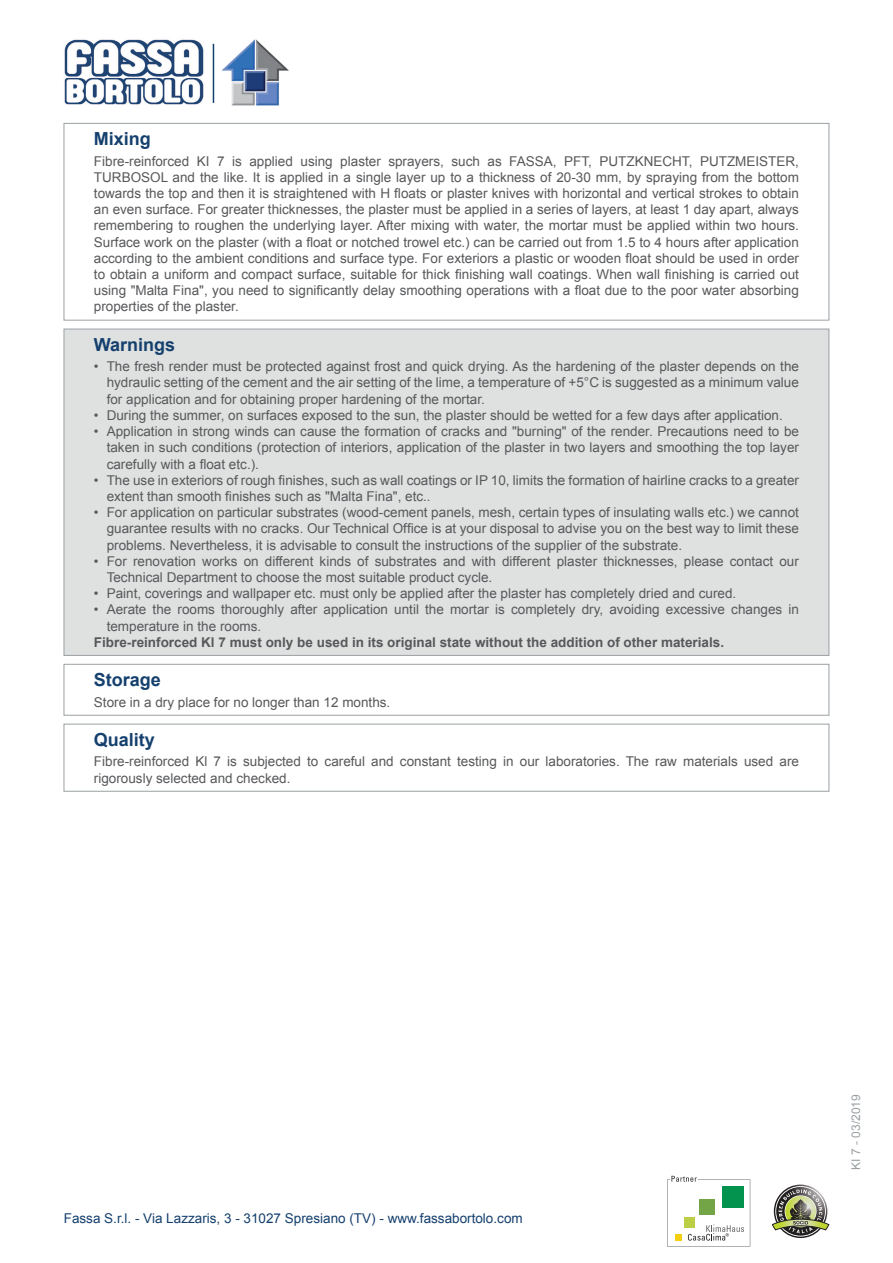
<style>
.page{position:relative;width:893px;height:1263px;background:#fff}
.page>*{position:absolute;margin:0;border:0;box-sizing:border-box;transform-origin:0 0}
.Titolo{font:700 18px "Arial";color:#15406e}
.Lavorazione{font:13.5px/16.2px "Arial";color:#57585a;text-align:justify}
.Qualita{font:13.5px/16.2px "Arial";color:#57585a}
.Note{font:700 13.5px "Arial";color:#57585a}
.t1{font:13.5px "Arial";color:#15406e}
.Conservazione{font:13.5px "Arial";color:#57585a}
.t2{font:12px "Arial";color:#9ba1a4}
</style>
<div class="page">
<svg style="left:667px;top:1176px;width:83px;height:71px"></svg>
<svg style="left:772px;top:1186px;width:57px;height:50px"></svg>
<img style="left:64px;top:39px;width:140px;height:66px">
<hr style="left:213px;top:44px;width:1px;height:59px;background:#15406e">
<img style="left:221px;top:39px;width:68px;height:67px">
<div style="left:64px;top:123px;width:765px;height:197px;border:1px solid #9ba1a4"></div>
<div style="left:64px;top:329px;width:765px;height:326px;background:#dfe1e1"></div>
<div style="left:64px;top:664px;width:765px;height:51px;border:1px solid #9ba1a4"></div>
<div style="left:64px;top:724px;width:765px;height:67px;border:1px solid #9ba1a4"></div>
<p class="Titolo" style="left:94px;top:126px;width:59px">Mixing</p>
<p class="Lavorazione" style="left:94px;top:153px;width:707px">Fibre-reinforced KI 7 is applied using plaster sprayers, such as FASSA, PFT, PUTZKNECHT, PUTZMEISTER, TURBOSOL and the like. It is applied in a single layer up to a thickness of 20-30 mm, by spraying from the bottom towards the top and then it is straightened with H floats or plaster knives with horizontal and vertical strokes to obtain an even surface. For greater thicknesses, the plaster must be applied in a series of layers, at least 1 day apart, always remembering to roughen the underlying layer. After mixing with water, the mortar must be applied within two hours.<br>Surface work on the plaster (with a float or notched trowel etc.) can be carried out from 1.5 to 4 hours after application according to the ambient conditions and surface type. For exteriors a plastic or wooden float should be used in order to obtain a uniform and compact surface, suitable for thick finishing wall coatings. When wall finishing is carried out using "Malta Fina", you need to significantly delay smoothing operations with a float due to the poor water absorbing properties of the plaster.</p>
<p class="Titolo" style="left:94px;top:332px;width:83px">Warnings</p>
<p class="Lavorazione" style="left:107px;top:358px;width:694px;text-indent:-13px">• The fresh render must be protected against frost and quick drying. As the hardening of the plaster depends on the hydraulic setting of the cement and the air setting of the lime, a temperature of +5°C is suggested as a minimum value for application and for obtaining proper hardening of the mortar.</p>
<p class="Lavorazione" style="left:94px;top:407px;width:690px">• During the summer, on surfaces exposed to the sun, the plaster should be wetted for a few days after application.</p>
<p class="Lavorazione" style="left:107px;top:423px;width:694px;text-indent:-13px">• Application in strong winds can cause the formation of cracks and "burning" of the render. Precautions need to be taken in such conditions (protection of interiors, application of the plaster in two layers and smoothing the top layer carefully with a float etc.).</p>
<p class="Lavorazione" style="left:107px;top:472px;width:694px;text-indent:-13px">• The use in exteriors of rough finishes, such as wall coatings or IP 10, limits the formation of hairline cracks to a greater extent than smooth finishes such as "Malta Fina", etc..</p>
<p class="Lavorazione" style="left:107px;top:504px;width:694px;text-indent:-13px">• For application on particular substrates (wood-cement panels, mesh, certain types of insulating walls etc.) we cannot guarantee results with no cracks. Our Technical Office is at your disposal to advise you on the best way to limit these problems. Nevertheless, it is advisable to consult the instructions of the supplier of the substrate.</p>
<p class="Lavorazione" style="left:107px;top:553px;width:694px;text-indent:-13px">• For renovation works on different kinds of substrates and with different plaster thicknesses, please contact our<br>Technical Department to choose the most suitable product cycle.</p>
<p class="Lavorazione" style="left:94px;top:585px;width:644px">• Paint, coverings and wallpaper etc. must only be applied after the plaster has completely dried and cured.</p>
<p class="Lavorazione" style="left:107px;top:601px;width:694px;text-indent:-13px">• Aerate the rooms thoroughly after application until the mortar is completely dry, avoiding excessive changes in temperature in the rooms.</p>
<p class="Note" style="left:94px;top:632px;width:632px">Fibre-reinforced Kl 7 must only be used in its original state without the addition of other materials.</p>
<p class="Titolo" style="left:94px;top:667px;width:69px">Storage</p>
<p class="Conservazione" style="left:94px;top:692px;width:298px">Store in a dry place for no longer than 12 months.</p>
<p class="Titolo" style="left:94px;top:727px;width:63px">Quality</p>
<p class="Qualita" style="left:94px;top:753px;width:707px">Fibre-reinforced Kl 7 is subjected to careful and constant testing in our laboratories. The raw materials used are rigorously selected and checked.</p>
<p class="t1" style="left:64px;top:1208px;width:460px">Fassa S.r.l. - Via Lazzaris, 3 - 31027 Spresiano (TV) - www.fassabortolo.com</p>
<p class="t2" style="left:848px;top:1170px;width:77px;rotate:-90deg">KI 7 - 03/2019</p>
</div>
